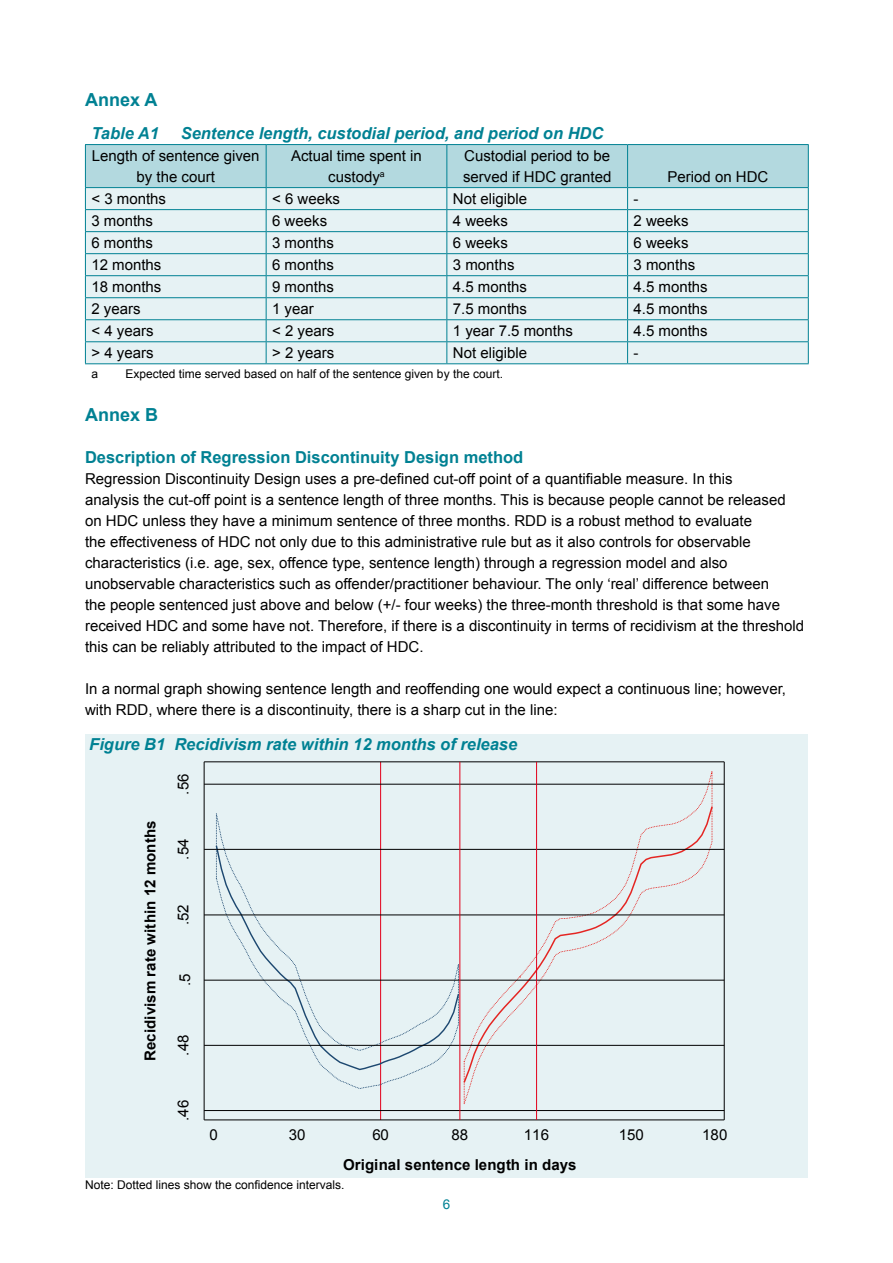
<style>
.page{position:relative;width:893px;height:1263px;background:#fff}
.page>*{position:absolute;margin:0;border:0;box-sizing:border-box;transform-origin:0 0}
.Heading{font:700 18px "Arial";color:#008193}
.Table_Head{font:italic 700 16.5px "Arial";color:#008193}
.Sub_Heading{font:700 16.5px "Arial";color:#008193}
.Text{font:15px/21px "Arial";color:#000}
.t1{font:700 15px "Arial";letter-spacing:.005em;color:#000}
.t2{font:13.5px "Arial";color:#008193}
.Footnote{font:12px "Arial";color:#000}
</style>
<div class="page">
<div style="left:85px;top:757px;width:723px;height:421px;background:#e6f2f4"></div>
<div style="left:85px;top:734px;width:723px;height:23px;background:#e6f2f4"></div>
<hr style="left:85px;top:144px;width:181px;height:1px;background:#008193">
<hr style="left:266px;top:144px;width:181px;height:1px;background:#008193">
<hr style="left:447px;top:144px;width:181px;height:1px;background:#008193">
<hr style="left:628px;top:144px;width:181px;height:1px;background:#008193">
<svg style="left:85px;top:145px;width:724px;height:218px;background:#d2e8eb"></svg>
<hr style="left:85px;top:363px;width:181px;height:1px;background:#008193">
<hr style="left:266px;top:363px;width:181px;height:1px;background:#008193">
<hr style="left:447px;top:363px;width:181px;height:1px;background:#008193">
<hr style="left:628px;top:363px;width:181px;height:1px;background:#008193">
<hr style="left:380px;top:762px;width:1px;height:358px;background:#e2001a">
<svg style="left:216px;top:813px;width:201px;height:276px"></svg>
<svg style="left:215px;top:844px;width:244px;height:227px"></svg>
<svg style="left:463px;top:765px;width:250px;height:340px"></svg>
<svg style="left:462px;top:805px;width:252px;height:279px"></svg>
<hr style="left:204px;top:762px;width:1px;height:358px;background:#000">
<hr style="left:204px;top:1119px;width:520px;height:1px;background:#000">
<hr style="left:204px;top:784px;width:520px;height:1px;background:#000">
<hr style="left:204px;top:849px;width:520px;height:1px;background:#000">
<hr style="left:204px;top:915px;width:520px;height:1px;background:#000">
<hr style="left:204px;top:980px;width:520px;height:1px;background:#000">
<hr style="left:204px;top:1045px;width:520px;height:1px;background:#000">
<hr style="left:204px;top:1110px;width:520px;height:1px;background:#000">
<hr style="left:724px;top:762px;width:1px;height:358px;background:#000">
<hr style="left:204px;top:761px;width:520px;height:1px;background:#000">
<hr style="left:459px;top:762px;width:1px;height:358px;background:#e2001a">
<hr style="left:536px;top:762px;width:1px;height:358px;background:#e2001a">
<svg style="left:216px;top:814px;width:1px;height:64px"></svg>
<p class="Heading" style="left:85px;top:88px;width:74px">Annex A</p>
<p class="Table_Head" style="left:91px;top:122px;width:69px">Table A1</p>
<p class="Table_Head" style="left:181px;top:122px;width:424px">Sentence length, custodial period, and period on HDC</p>
<p class="Text" style="left:92px;top:145px;width:169px;text-align:center">Length of sentence given by the court</p>
<p class="Text" style="left:291px;top:145px;width:132px;text-align:center">Actual time spent in custody<sup>a</sup></p>
<p class="Text" style="left:463px;top:145px;width:150px">Custodial period to be served if HDC granted</p>
<p class="Text" style="left:667px;top:166px;width:102px">Period on HDC</p>
<p class="Text" style="left:91px;top:188px;width:76px">&lt; 3 months</p>
<p class="Text" style="left:272px;top:188px;width:69px">&lt; 6 weeks</p>
<p class="Text" style="left:453px;top:188px;width:76px">Not eligible</p>
<p class="Text" style="left:634px;top:188px;width:6px">-</p>
<p class="Text" style="left:91px;top:210px;width:63px">3 months</p>
<p class="Text" style="left:272px;top:210px;width:57px">6 weeks</p>
<p class="Text" style="left:453px;top:210px;width:57px">4 weeks</p>
<p class="Text" style="left:634px;top:210px;width:57px">2 weeks</p>
<p class="Text" style="left:91px;top:232px;width:63px">6 months</p>
<p class="Text" style="left:272px;top:232px;width:63px">3 months</p>
<p class="Text" style="left:453px;top:232px;width:57px">6 weeks</p>
<p class="Text" style="left:634px;top:232px;width:57px">6 weeks</p>
<p class="Text" style="left:91px;top:254px;width:72px">12 months</p>
<p class="Text" style="left:272px;top:254px;width:63px">6 months</p>
<p class="Text" style="left:453px;top:254px;width:63px">3 months</p>
<p class="Text" style="left:634px;top:254px;width:63px">3 months</p>
<p class="Text" style="left:91px;top:276px;width:72px">18 months</p>
<p class="Text" style="left:272px;top:276px;width:63px">9 months</p>
<p class="Text" style="left:453px;top:276px;width:76px">4.5 months</p>
<p class="Text" style="left:634px;top:276px;width:76px">4.5 months</p>
<p class="Text" style="left:91px;top:298px;width:51px">2 years</p>
<p class="Text" style="left:272px;top:298px;width:43px">1 year</p>
<p class="Text" style="left:453px;top:298px;width:76px">7.5 months</p>
<p class="Text" style="left:634px;top:298px;width:76px">4.5 months</p>
<p class="Text" style="left:91px;top:320px;width:64px">&lt; 4 years</p>
<p class="Text" style="left:272px;top:320px;width:64px">&lt; 2 years</p>
<p class="Text" style="left:453px;top:320px;width:122px">1 year 7.5 months</p>
<p class="Text" style="left:634px;top:320px;width:76px">4.5 months</p>
<p class="Text" style="left:91px;top:342px;width:64px">&gt; 4 years</p>
<p class="Text" style="left:272px;top:342px;width:64px">&gt; 2 years</p>
<p class="Text" style="left:453px;top:342px;width:76px">Not eligible</p>
<p class="Text" style="left:634px;top:342px;width:6px">-</p>
<p class="Footnote" style="left:91px;top:366px;width:8px">a</p>
<p class="Footnote" style="left:125px;top:366px;width:379px">Expected time served based on half of the sentence given by the court.</p>
<p class="Heading" style="left:85px;top:403px;width:75px">Annex B</p>
<p class="Sub_Heading" style="left:85px;top:446px;width:440px">Description of Regression Discontinuity Design method</p>
<p class="Text" style="left:85px;top:468px;width:721px">Regression Discontinuity Design uses a pre-defined cut-off point of a quantifiable measure. In this<br>analysis the cut-off point is a sentence length of three months. This is because people cannot be released on HDC unless they have a minimum sentence of three months. RDD is a robust method to evaluate<br>the effectiveness of HDC not only due to this administrative rule but as it also controls for observable characteristics (i.e. age, sex, offence type, sentence length) through a regression model and also unobservable characteristics such as offender/practitioner behaviour. The only ‘real’ difference between<br>the people sentenced just above and below (+/- four weeks) the three-month threshold is that some have received HDC and some have not. Therefore, if there is a discontinuity in terms of recidivism at the threshold this can be reliably attributed to the impact of HDC.</p>
<p class="Text" style="left:85px;top:678px;width:703px">In a normal graph showing sentence length and reoffending one would expect a continuous line; however, with RDD, where there is a discontinuity, there is a sharp cut in the line:</p>
<p class="Table_Head" style="left:89px;top:734px;width:429px">Figure B1 Recidivism rate within 12 months of release</p>
<p class="t1" style="left:140px;top:1061px;width:242px;rotate:-90deg">Recidivism rate within 12 months</p>
<p class="Text" style="left:173px;top:795px;width:23px;rotate:-90deg">.56</p>
<p class="Text" style="left:173px;top:860px;width:23px;rotate:-90deg">.54</p>
<p class="Text" style="left:173px;top:925px;width:23px;rotate:-90deg">.52</p>
<p class="Text" style="left:174px;top:986px;width:14px;rotate:-90deg">.5</p>
<p class="Text" style="left:173px;top:1056px;width:23px;rotate:-90deg">.48</p>
<p class="Text" style="left:173px;top:1121px;width:23px;rotate:-90deg">.46</p>
<p class="Text" style="left:210px;top:1124px;width:10px">0</p>
<p class="Text" style="left:289px;top:1124px;width:18px">30</p>
<p class="Text" style="left:372px;top:1124px;width:18px">60</p>
<p class="Text" style="left:452px;top:1124px;width:18px">88</p>
<p class="Text" style="left:524px;top:1124px;width:27px">116</p>
<p class="Text" style="left:619px;top:1124px;width:27px">150</p>
<p class="Text" style="left:702px;top:1124px;width:27px">180</p>
<p class="t1" style="left:343px;top:1155px;width:235px">Original sentence length in days</p>
<p class="Footnote" style="left:85px;top:1177px;width:261px">Note: Dotted lines show the confidence intervals.</p>
<p class="t2" style="left:443px;top:1195px;width:9px">6</p>
</div>
